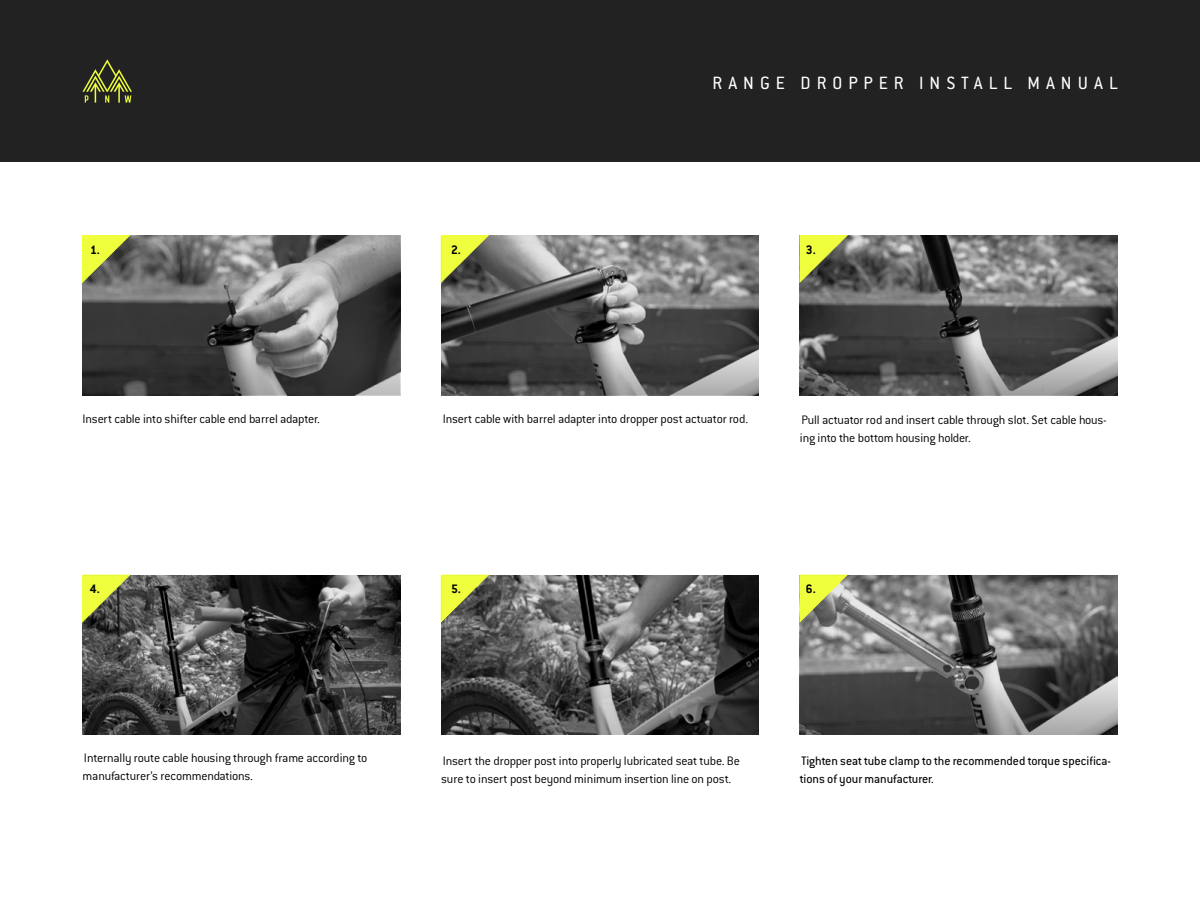
<style>
.page{position:relative;width:1200px;height:900px;background:#fff}
.page>*{position:absolute;margin:0;border:0;box-sizing:border-box;transform-origin:0 0}
.t1{font:19.5px "Conduit ITC Pro";letter-spacing:.31em;color:#fff}
.t2{font:300 13.5px/18px "Conduit ITC Pro";letter-spacing:-.015em;color:#000}
.t3{font:13.5px/18px "Conduit ITC Pro";color:#000}
.t4{font:700 13.5px "Conduit ITC Pro";color:#000}
</style>
<div class="page">
<div style="left:0;top:0;width:1200px;height:162px;background:#222"></div>
<svg style="left:82px;top:59px;width:50px;height:44px"></svg>
<img style="left:82px;top:575px;width:318px;height:160px">
<img style="left:441px;top:575px;width:318px;height:160px">
<img style="left:800px;top:575px;width:318px;height:160px">
<svg style="left:800px;top:575px;width:47px;height:47px;background:#bcc460"></svg>
<svg style="left:82px;top:575px;width:48px;height:47px;background:#a0a744"></svg>
<img style="left:800px;top:236px;width:318px;height:159px">
<svg style="left:800px;top:235px;width:47px;height:48px;background:#9ca441"></svg>
<svg style="left:441px;top:575px;width:48px;height:47px;background:#a0a745"></svg>
<img style="left:82px;top:236px;width:318px;height:159px">
<img style="left:441px;top:236px;width:318px;height:159px">
<svg style="left:82px;top:235px;width:48px;height:48px;background:#a3ab48"></svg>
<svg style="left:441px;top:235px;width:48px;height:48px;background:#9aa140"></svg>
<p class="t4" style="left:90px;top:242px;width:11px">1.</p>
<p class="t4" style="left:451px;top:242px;width:11px">2.</p>
<h1 class="t1" style="left:713px;top:72px;width:406px">RANGE DROPPER INSTALL MANUAL</h1>
<p class="t4" style="left:806px;top:242px;width:11px">3.</p>
<p class="t2" style="left:82px;top:410px;width:239px">Insert cable into shifter cable end barrel adapter.</p>
<p class="t2" style="left:443px;top:410px;width:307px">Insert cable with barrel adapter into dropper post actuator rod.</p>
<p class="t2" style="left:800px;top:411px;width:308px">Pull actuator rod and insert cable through slot. Set cable hous&shy;ing into the bottom housing holder.</p>
<p class="t4" style="left:90px;top:581px;width:11px">4.</p>
<p class="t2" style="left:83px;top:749px;width:286px">Internally route cable housing through frame according to manufacturer’s recommendations.</p>
<p class="t4" style="left:451px;top:581px;width:11px">5.</p>
<p class="t4" style="left:806px;top:581px;width:11px">6.</p>
<p class="t2" style="left:441px;top:752px;width:300px">Insert the dropper post into properly lubricated seat tube. Be sure to insert post beyond minimum insertion line on post.</p>
<p class="t3" style="left:800px;top:752px;width:313px">Tighten seat tube clamp to the recommended torque specifica&shy;tions of your manufacturer.</p>
</div>
